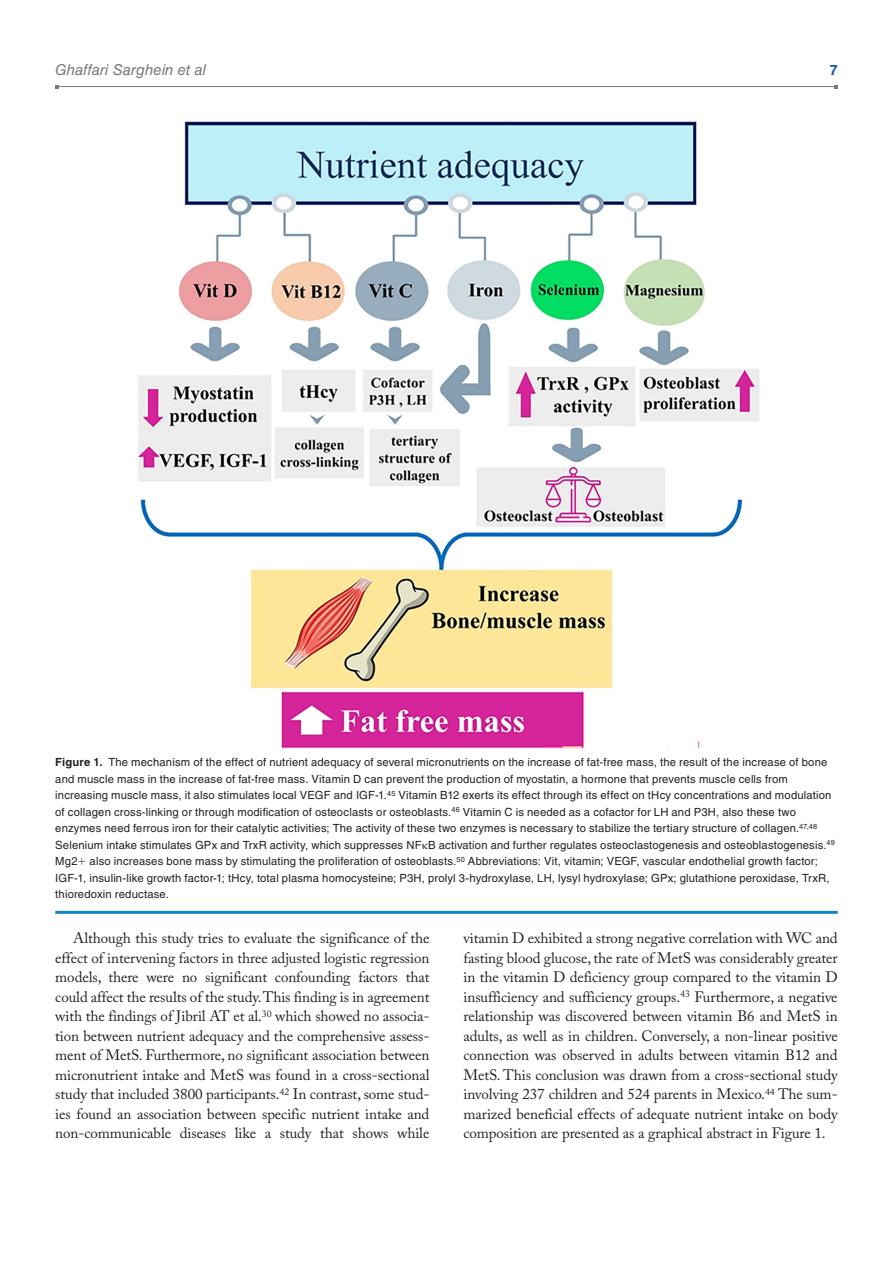
<style>
.page{position:relative;width:893px;height:1263px;background:#fff}
.page>*{position:absolute;margin:0;border:0;box-sizing:border-box;transform-origin:0 0}
.t1{font:15px/19.5px "Adobe Caslon Pro";letter-spacing:-.005em;color:#231f20;text-align:justify}
.t2{font:italic 15px "Helvetica LT Std";color:#76787b}
.t3{font:700 14.25px "Helvetica LT Std";color:#1055a4}
.t4{font:11.25px/16.5px "Helvetica LT Std";letter-spacing:.015em;color:#231f20}
.s1{font-weight:700}
</style>
<div class="page">
<hr style="left:57px;top:86px;width:779px;height:1px;background:#76787b">
<hr style="left:55px;top:911px;width:783px;height:3px;background:#1582c5">
<img style="left:138px;top:121px;width:622px;height:628px">
<p class="t2" style="left:55px;top:61px;width:152px">Ghaffari Sarghein et al</p>
<p class="t3" style="left:830px;top:61px;width:9px">7</p>
<p class="t4" style="left:55px;top:754px;width:781px"><span class="s1">Figure 1.</span> The mechanism of the effect of nutrient adequacy of several micronutrients on the increase of fat-free mass, the result of the increase of bone and muscle mass in the increase of fat-free mass. Vitamin D can prevent the production of myostatin, a hormone that prevents muscle cells from increasing muscle mass, it also stimulates local VEGF and IGF-1.<sup>45</sup> Vitamin B12 exerts its effect through its effect on tHcy concentrations and modulation of collagen cross-linking or through modification of osteoclasts or osteoblasts.<sup>46</sup> Vitamin C is needed as a cofactor for LH and P3H, also these two enzymes need ferrous iron for their catalytic activities; The activity of these two enzymes is necessary to stabilize the tertiary structure of collagen.<sup>47,48<br></sup>Selenium intake stimulates GPx and TrxR activity, which suppresses NF B activation and further regulates osteoclastogenesis and osteoblastogenesis.<sup>49<br></sup>Mg2 also increases bone mass by stimulating the proliferation of osteoblasts.<sup>50</sup> Abbreviations: Vit, vitamin; VEGF, vascular endothelial growth factor; IGF-1, insulin-like growth factor-1; tHcy, total plasma homocysteine; P3H, prolyl 3-hydroxylase, LH, lysyl hydroxylase; GPx; glutathione peroxidase, TrxR, thioredoxin reductase.</p>
<p class="t1" style="left:55px;top:928px;width:376px;text-indent:18px">Although this study tries to evaluate the significance of the effect of intervening factors in three adjusted logistic regression models, there were no significant confounding factors that could affect the results of the study. This finding is in agreement with the findings of Jibril AT et al.<sup>30</sup> which showed no associa&shy;tion between nutrient adequacy and the comprehensive assess&shy;ment of MetS. Furthermore, no significant association between micronutrient intake and MetS was found in a cross-sectional study that included 3800 participants.<sup>42</sup> In contrast, some stud&shy;ies found an association between specific nutrient intake and non-communicable diseases like a study that shows while</p>
<p class="t1" style="left:463px;top:928px;width:376px">vitamin D exhibited a strong negative correlation with WC and fasting blood glucose, the rate of MetS was considerably greater in the vitamin D deficiency group compared to the vitamin D insufficiency and sufficiency groups.<sup>43</sup> Furthermore, a negative relationship was discovered between vitamin B6 and MetS in adults, as well as in children. Conversely, a non-linear positive connection was observed in adults between vitamin B12 and MetS. This conclusion was drawn from a cross-sectional study involving 237 children and 524 parents in Mexico.<sup>44</sup> The sum&shy;marized beneficial effects of adequate nutrient intake on body composition are presented as a graphical abstract in Figure 1.</p>
</div>
